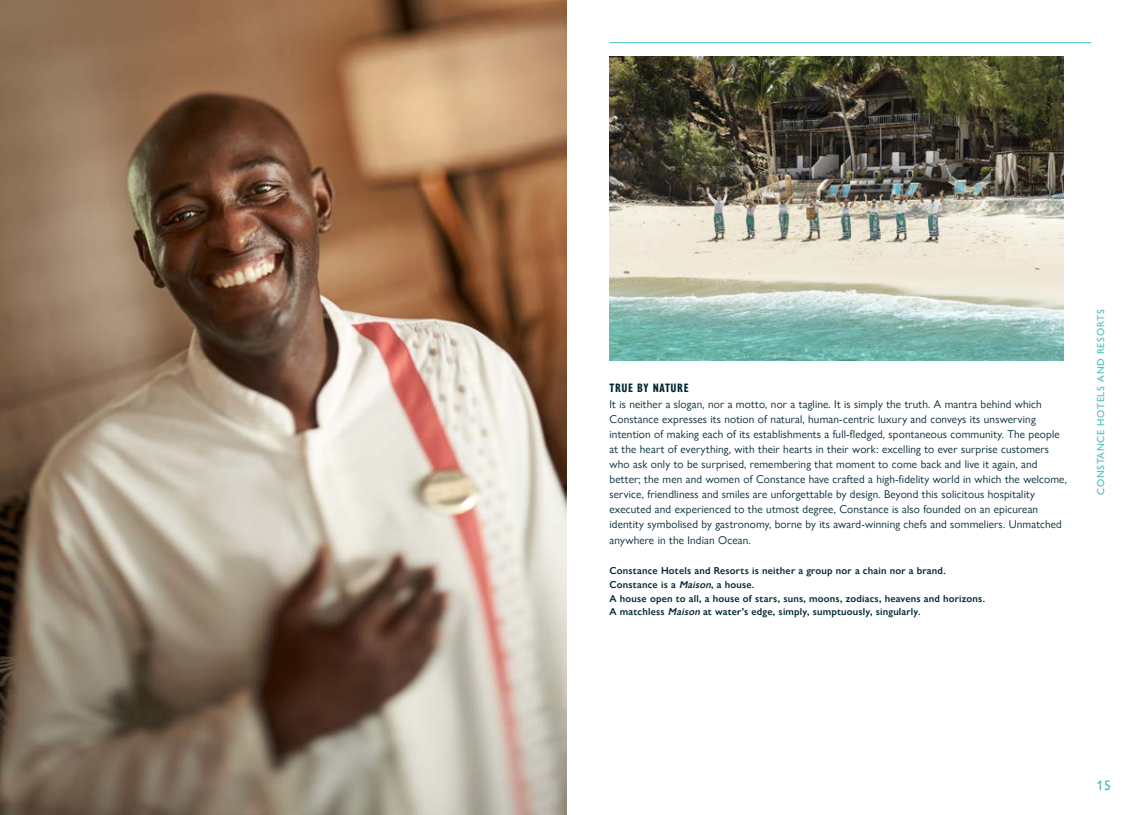
<style>
.page{position:relative;width:1134px;height:815px;background:#fff}
.page>*{position:absolute;margin:0;border:0;box-sizing:border-box;transform-origin:0 0}
.t1{font:500 13.75px "Gill Sans Nova";color:#42c0bd}
.t2{font:700 condensed 12.5px "Gill Sans Nova";letter-spacing:.05em;color:#002732}
.t3{font:11.25px/15px "Gill Sans Nova";letter-spacing:.015em;color:#002732}
.t4{font:600 10px/13.8px "Gill Sans Nova";letter-spacing:.02em;color:#002732}
.t5{font:500 10px "Gill Sans Nova";letter-spacing:.07em;color:#42c0bd}
.s1{font-style:italic}
</style>
<div class="page">
<hr style="left:610px;top:42px;width:481px;height:1px;background:#42c0bd">
<img style="left:0;top:0;width:567px;height:815px">
<img style="left:609px;top:56px;width:454px;height:304px">
<p class="t2" style="left:609px;top:379px;width:81px">TRUE BY NATURE</p>
<p class="t3" style="left:609px;top:396px;width:459px">It is neither a slogan, nor a motto, nor a tagline. It is simply the truth. A mantra behind which Constance expresses its notion of natural, human-centric luxury and conveys its unswerving intention of making each of its establishments a full-fledged, spontaneous community. The people at the heart of everything, with their hearts in their work: excelling to ever surprise customers who ask only to be surprised, remembering that moment to come back and live it again, and better; the men and women of Constance have crafted a high-fidelity world in which the welcome, service, friendliness and smiles are unforgettable by design. Beyond this solicitous hospitality executed and experienced to the utmost degree, Constance is also founded on an epicurean identity symbolised by gastronomy, borne by its award-winning chefs and sommeliers. Unmatched</p>
<p class="t3" style="left:609px;top:533px;width:143px">anywhere in the Indian Ocean.</p>
<p class="t4" style="left:609px;top:564px;width:377px">Constance Hotels and Resorts is neither a group nor a chain nor a brand.<br>Constance is a <span class="s1">Maison</span>, a house.<br>A house open to all, a house of stars, suns, moons, zodiacs, heavens and horizons.<br>A matchless <span class="s1">Maison</span> at water’s edge, simply, sumptuously, singularly.</p>
<p class="t5" style="left:1094px;top:495px;width:187px;rotate:-90deg">CONSTANCE HOTELS AND RESORTS</p>
<p class="t1" style="left:1096px;top:776px;width:16px">15</p>
</div>
